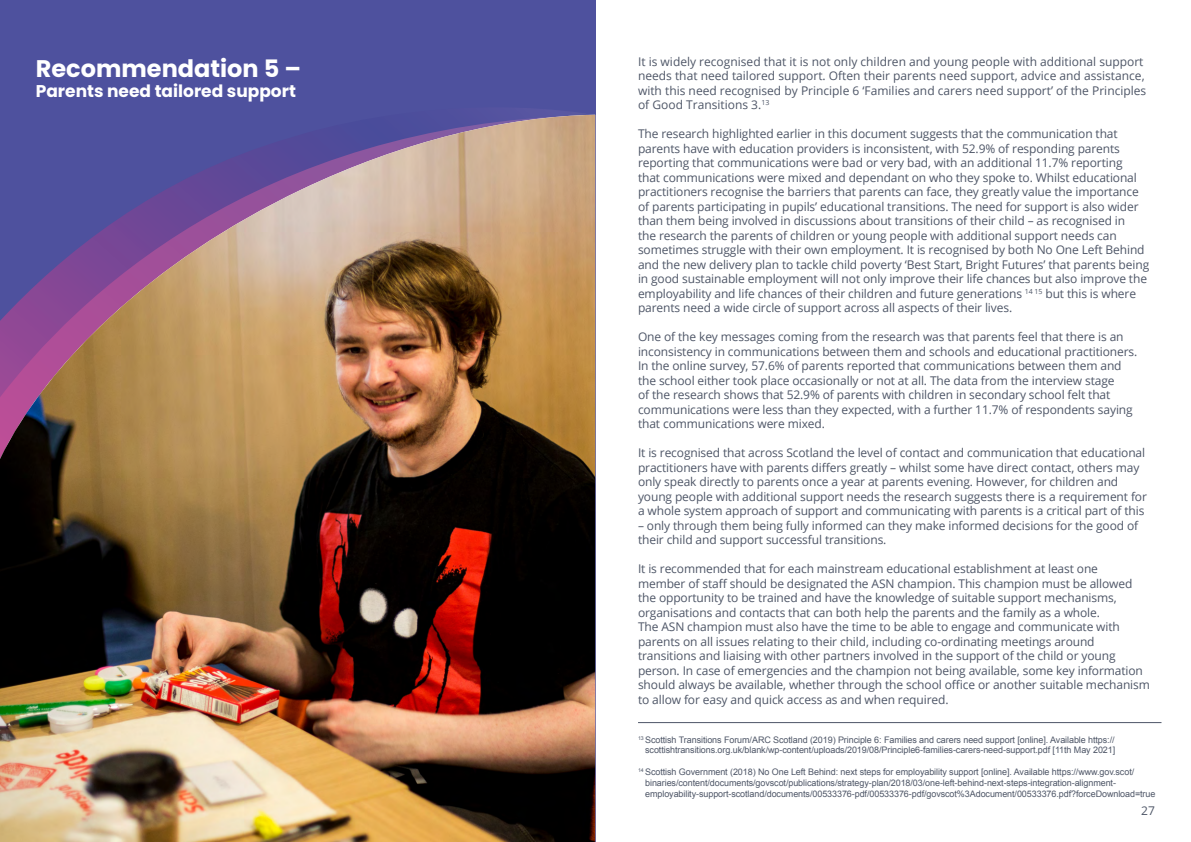
<style>
.page{position:relative;width:1191px;height:842px;background:#fff}
.page>*{position:absolute;margin:0;border:0;box-sizing:border-box;transform-origin:0 0}
.t1{font:700 24px "Poppins";color:#fff}
.t2{font:700 17px "Poppins";color:#fff}
.PStyle1{font:12px/14.5px "Open Sans";letter-spacing:-.01em;color:#4e5667}
.PStyle1-2{font:9px/10.8px "Arial";letter-spacing:-.01em;color:#4e5667;text-align:right}
</style>
<div class="page">
<hr style="left:638px;top:722px;width:523px;height:1px;background:#4e5667">
<div style="left:0;top:0;width:595px;height:842px;background:#4e519e"></div>
<img style="left:0;top:115px;width:595px;height:727px">
<p class="t1" style="left:36px;top:54px;width:267px">Recommendation 5 –</p>
<p class="t2" style="left:36px;top:81px;width:262px">Parents need tailored support</p>
<p class="PStyle1" style="left:638px;top:54px;width:510px">It is widely recognised that it is not only children and young people with additional support needs that need tailored support. Often their parents need support, advice and assistance, with this need recognised by Principle 6 ‘Families and carers need support’ of the Principles of Good Transitions 3.<sup>13</sup></p>
<p class="PStyle1" style="left:638px;top:126px;width:513px">The research highlighted earlier in this document suggests that the communication that parents have with education providers is inconsistent, with 52.9% of responding parents reporting that communications were bad or very bad, with an additional 11.7% reporting<br>that communications were mixed and dependant on who they spoke to. Whilst educational practitioners recognise the barriers that parents can face, they greatly value the importance of parents participating in pupils’ educational transitions. The need for support is also wider than them being involved in discussions about transitions of their child – as recognised in<br>the research the parents of children or young people with additional support needs can sometimes struggle with their own employment. It is recognised by both No One Left Behind and the new delivery plan to tackle child poverty ‘Best Start, Bright Futures’ that parents being in good sustainable employment will not only improve their life chances but also improve the employability and life chances of their children and future generations <sup>14</sup> <sup>15</sup> but this is where parents need a wide circle of support across all aspects of their lives.</p>
<p class="PStyle1" style="left:638px;top:329px;width:501px">One of the key messages coming from the research was that parents feel that there is an inconsistency in communications between them and schools and educational practitioners.<br>In the online survey, 57.6% of parents reported that communications between them and the school either took place occasionally or not at all. The data from the interview stage<br>of the research shows that 52.9% of parents with children in secondary school felt that communications were less than they expected, with a further 11.7% of respondents saying that communications were mixed.</p>
<p class="PStyle1" style="left:638px;top:445px;width:510px">It is recognised that across Scotland the level of contact and communication that educational practitioners have with parents differs greatly – whilst some have direct contact, others may only speak directly to parents once a year at parents evening. However, for children and young people with additional support needs the research suggests there is a requirement for a whole system approach of support and communicating with parents is a critical part of this</p>
<p class="PStyle1" style="left:638px;top:518px;width:502px">– only through them being fully informed can they make informed decisions for the good of their child and support successful transitions.</p>
<p class="PStyle1" style="left:638px;top:561px;width:513px">It is recommended that for each mainstream educational establishment at least one<br>member of staff should be designated the ASN champion. This champion must be allowed the opportunity to be trained and have the knowledge of suitable support mechanisms, organisations and contacts that can both help the parents and the family as a whole.<br>The ASN champion must also have the time to be able to engage and communicate with parents on all issues relating to their child, including co-ordinating meetings around transitions and liaising with other partners involved in the support of the child or young person. In case of emergencies and the champion not being available, some key information should always be available, whether through the school office or another suitable mechanism to allow for easy and quick access as and when required.</p>
<p class="PStyle1-2" style="left:638px;top:734px;width:479px"><sup>13</sup> Scottish Transitions Forum/ARC Scotland (2019) Principle 6: Families and carers need support [online]. Available https:// scottishtransitions.org.uk/blank/wp-content/uploads/2019/08/Principle6-families-carers-need-support.pdf [11th May 2021]</p>
<p class="PStyle1-2" style="left:645px;top:766px;width:512px;text-align:left;text-indent:-7px"><sup>14</sup> Scottish Government (2018) No One Left Behind: next steps for employability support [online]. Available https://www.gov.scot/ binaries/content/documents/govscot/publications/strategy-plan/2018/03/one-left-behind-next-steps-integration-alignment&shy;employability-support-scotland/documents/00533376-pdf/00533376-pdf/govscot%3Adocument/00533376.pdf?forceDownload=true</p>
<p class="PStyle1" style="left:1141px;top:803px;width:15px">27</p>
</div>
